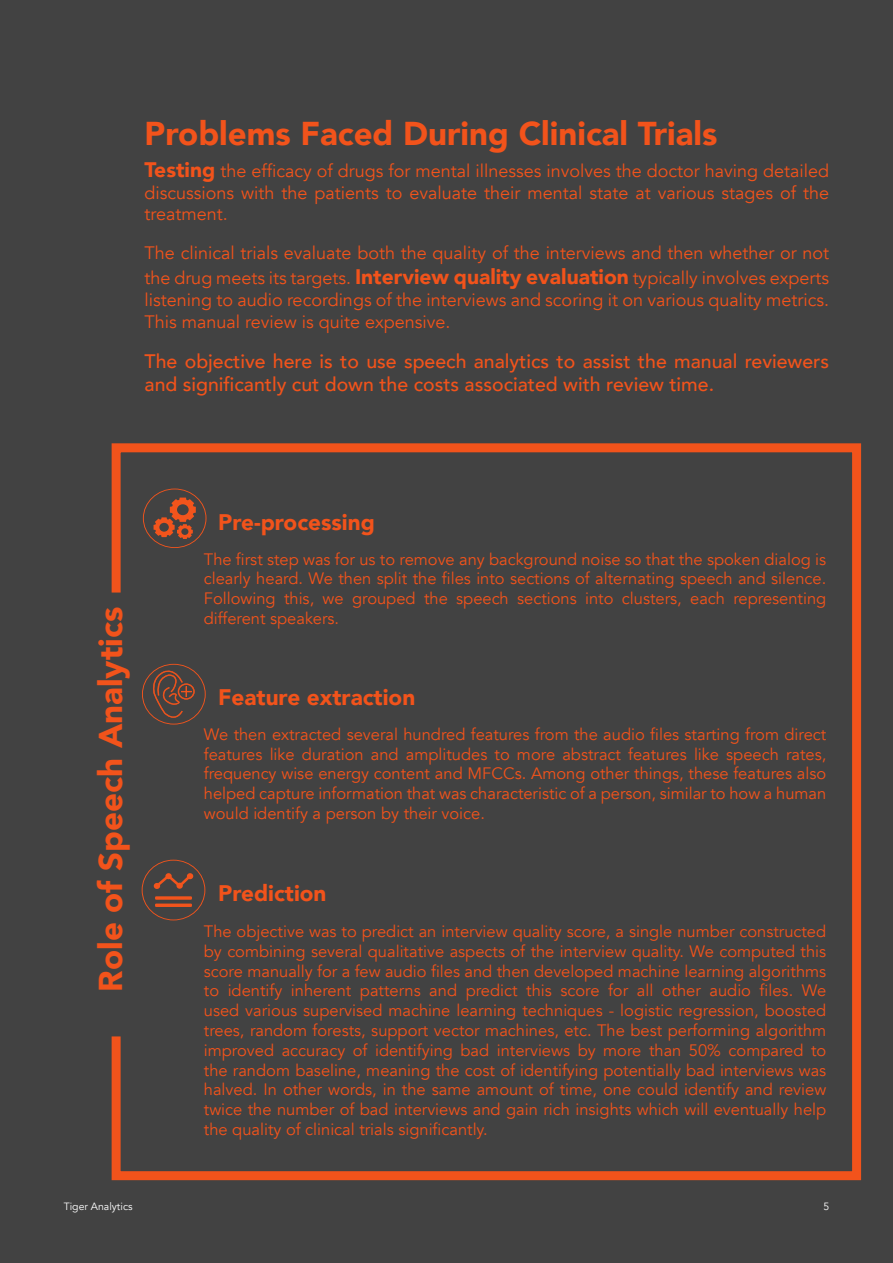
<style>
.page{position:relative;width:893px;height:1263px;background:#424242}
.page>*{position:absolute;margin:0;border:0;box-sizing:border-box;transform-origin:0 0}
.t1{font:900 33px "Avenir";color:#f2531b}
.t2{font:900 22.5px "Avenir";color:#f2531b}
.t3{font:500 19.5px/23.4px "Avenir";color:#f2531b}
.t4{font:18px/21.6px "Avenir";color:#f2531b}
.t5{font:16.5px/19.8px "Avenir";color:#f2531b;text-align:justify}
.t6{font:10.5px "Avenir";color:#fff}
.s1{font-weight:900;font-size:21px}
</style>
<div class="page">
<svg style="left:111px;top:443px;width:751px;height:738px"></svg>
<svg style="left:143px;top:488px;width:63px;height:60px"></svg>
<svg style="left:142px;top:860px;width:63px;height:60px"></svg>
<svg style="left:142px;top:664px;width:64px;height:60px"></svg>
<p class="t1" style="left:145px;top:105px;width:574px">Problems Faced During Clinical Trials</p>
<p class="t4" style="left:145px;top:161px;width:686px;text-align:justify"><span class="s1">Testing</span> the efficacy of drugs for mental illnesses involves the doctor having detailed discussions with the patients to evaluate their mental state at various stages of the treatment.</p>
<p class="t4" style="left:145px;top:241px;width:686px;line-height:25.2px">The clinical trials evaluate both the quality of the interviews and then whether or not the drug meets its targets. <span class="s1">Interview quality evaluation</span> typically involves experts</p>
<p class="t4" style="left:145px;top:289px;width:686px">listening to audio recordings of the interviews and scoring it on various quality metrics.<br>This manual review is quite expensive.</p>
<p class="t3" style="left:145px;top:348px;width:686px">The objective here is to use speech analytics to assist the manual reviewers and significantly cut down the costs associated with review time.</p>
<p class="t1" style="left:83px;top:991px;width:386px;rotate:-90deg">Role of Speech Analytics</p>
<p class="t2" style="left:218px;top:502px;width:158px">Pre-processing</p>
<p class="t5" style="left:204px;top:549px;width:624px">The first step was for us to remove any background noise so that the spoken dialog is clearly heard. We then split the files into sections of alternating speech and silence.<br>Following this, we grouped the speech sections into clusters, each representing different speakers.</p>
<p class="t2" style="left:218px;top:678px;width:199px">Feature extraction</p>
<p class="t5" style="left:204px;top:724px;width:624px">We then extracted several hundred features from the audio files starting from direct features like duration and amplitudes to more abstract features like speech rates, frequency wise energy content and MFCCs. Among other things, these features also helped capture information that was characteristic of a person, similar to how a human would identify a person by their voice.</p>
<p class="t2" style="left:218px;top:874px;width:110px">Prediction</p>
<p class="t5" style="left:204px;top:922px;width:624px">The objective was to predict an interview quality score, a single number constructed by combining several qualitative aspects of the interview quality. We computed this score manually for a few audio files and then developed machine learning algorithms to identify inherent patterns and predict this score for all other audio files. We used various supervised machine learning techniques - logistic regression, boosted trees, random forests, support vector machines, etc. The best performing algorithm improved accuracy of identifying bad interviews by more than 50% compared to the random baseline, meaning the cost of identifying potentially bad interviews was halved. In other words, in the same amount of time, one could identify and review twice the number of bad interviews and gain rich insights which will eventually help the quality of clinical trials significantly.</p>
<p class="t6" style="left:64px;top:1200px;width:70px">Tiger Analytics</p>
<p class="t6" style="left:823px;top:1200px;width:7px">5</p>
</div>
